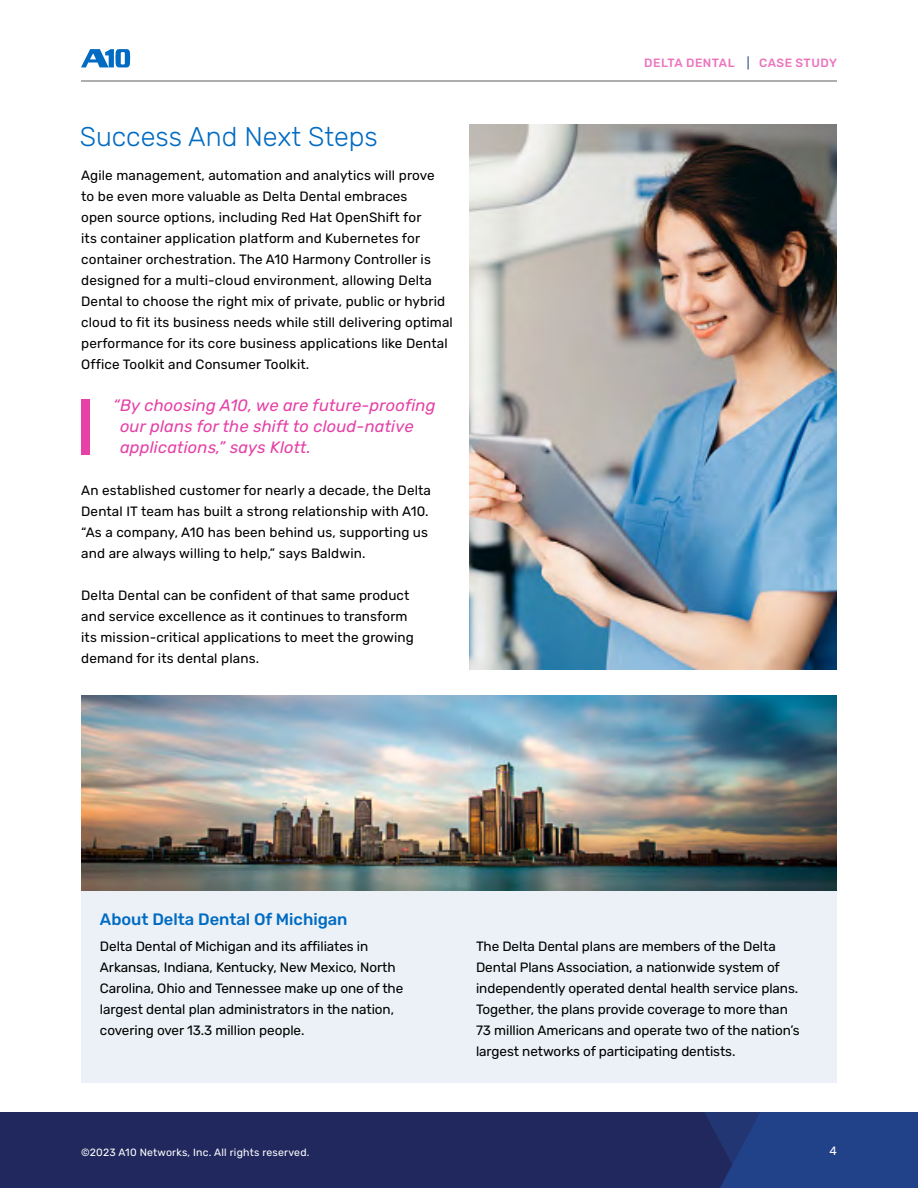
<style>
.page{position:relative;width:918px;height:1188px;background:#fff}
.page>*{position:absolute;margin:0;border:0;box-sizing:border-box;transform-origin:0 0}
.t1{font:300 27px "Rubik";color:#006bc2}
.t2{font:italic 16.5px/21px "Rubik";letter-spacing:.01em;color:#e541a7}
.t3{font:500 16.5px "Rubik";color:#006bc2}
.t4{font:13.5px/21px "Rubik";letter-spacing:.01em;color:#000}
.t5{font:500 12px "Rubik";letter-spacing:.035em;color:#ec75bd}
.t6{font:12px "Rubik";color:#fff}
.t7{font:10.5px "Rubik";letter-spacing:.02em;color:#fff}
.s1{color:#506a9a}
</style>
<div class="page">
<hr style="left:81px;top:81px;width:756px;height:1px;background:#5f5f5f">
<svg style="left:81px;top:49px;width:49px;height:18px"></svg>
<div style="left:0;top:1112px;width:918px;height:76px;background:#21285d"></div>
<svg style="left:705px;top:1112px;width:213px;height:76px;background:#213e83"></svg>
<div style="left:81px;top:843px;width:756px;height:240px;background:#ebf1f6"></div>
<img style="left:81px;top:695px;width:756px;height:196px">
<div style="left:81px;top:400px;width:9px;height:55px;background:#e541a7"></div>
<img style="left:470px;top:124px;width:367px;height:546px">
<h1 class="t1" style="left:80px;top:121px;width:300px">Success And Next Steps</h1>
<p class="t4" style="left:81px;top:165px;width:373px">Agile management, automation and analytics will prove<br>to be even more valuable as Delta Dental embraces<br>open source options, including Red Hat OpenShift for<br>its container application platform and Kubernetes for container orchestration. The A10 Harmony Controller is designed for a multi-cloud environment, allowing Delta Dental to choose the right mix of private, public or hybrid cloud to fit its business needs while still delivering optimal performance for its core business applications like Dental Office Toolkit and Consumer Toolkit.</p>
<p class="t2" style="left:120px;top:395px;width:317px;text-indent:-7px">“By choosing A10, we are future-proofing our plans for the shift to cloud-native applications,” says Klott.</p>
<p class="t4" style="left:81px;top:480px;width:351px">An established customer for nearly a decade, the Delta Dental IT team has built a strong relationship with A10. “As a company, A10 has been behind us, supporting us and are always willing to help,” says Baldwin.</p>
<p class="t4" style="left:81px;top:586px;width:334px">Delta Dental can be confident of that same product and service excellence as it continues to transform its mission-critical applications to meet the growing demand for its dental plans.</p>
<p class="t3" style="left:100px;top:910px;width:249px">About Delta Dental Of Michigan</p>
<p class="t5" style="left:644px;top:57px;width:194px">DELTA DENTAL <span class="s1">|</span> CASE STUDY</p>
<p class="t4" style="left:100px;top:936px;width:305px">Delta Dental of Michigan and its affiliates in Arkansas, Indiana, Kentucky, New Mexico, North Carolina, Ohio and Tennessee make up one of the largest dental plan administrators in the nation, covering over 13.3 million people.</p>
<p class="t4" style="left:476px;top:936px;width:325px">The Delta Dental plans are members of the Delta Dental Plans Association, a nationwide system of independently operated dental health service plans.<br>Together, the plans provide coverage to more than 73 million Americans and operate two of the nation’s largest networks of participating dentists.</p>
<p class="t7" style="left:81px;top:1146px;width:230px">©️2023 A10 Networks, Inc. All rights reserved.</p>
<p class="t6" style="left:830px;top:1144px;width:9px">4</p>
</div>
